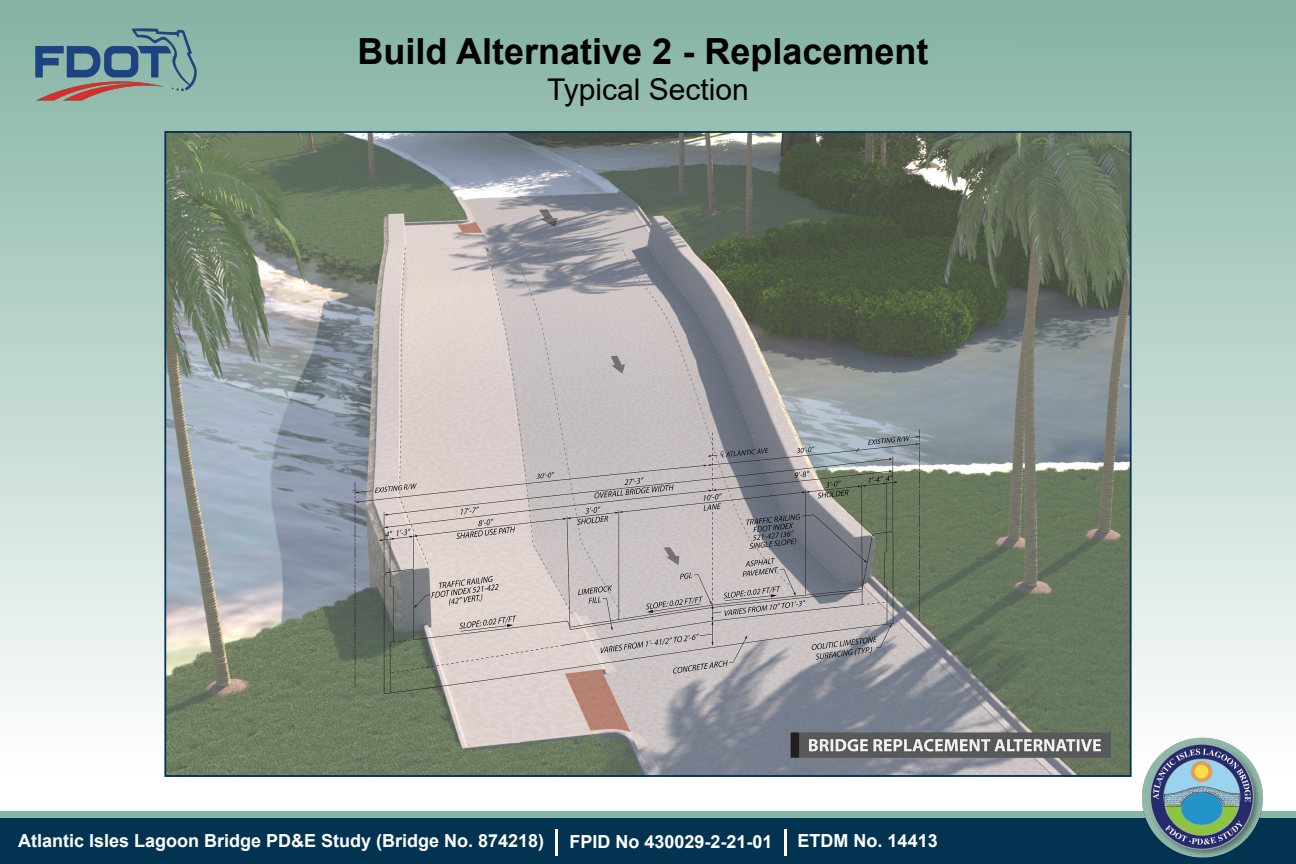
<style>
.page{position:relative;width:1296px;height:864px;background:#fff}
.page>*{position:absolute;margin:0;border:0;box-sizing:border-box;transform-origin:0 0}
.t1{font:700 36px "Arial";color:#000}
.t2{font:30px "Arial";color:#000}
.t3{font:700 18px "Arial";color:#fff}
</style>
<div class="page">
<div style="left:0;top:0;width:1296px;height:776px;background:linear-gradient(to bottom,#83b1a3,#fbfbfc)"></div>
<img style="left:167px;top:134px;width:962px;height:640px">
<div style="left:0;top:818px;width:1296px;height:46px;background:#023452"></div>
<div style="left:0;top:811px;width:1296px;height:7px;background:#86b4a5"></div>
<img style="left:1143px;top:736px;width:123px;height:122px">
<img style="left:30px;top:21px;width:172px;height:86px">
<hr style="left:555px;top:829px;width:3px;height:27px;background:#fff">
<hr style="left:784px;top:829px;width:3px;height:27px;background:#fff">
<h1 class="t1" style="left:358px;top:26px;width:572px">Build Alternative 2 - Replacement</h1>
<h2 class="t2" style="left:547px;top:69px;width:203px">Typical Section</h2>
<p class="t3" style="left:18px;top:828px;width:528px">Atlantic Isles Lagoon Bridge PD&amp;E Study (Bridge No. 874218)</p>
<p class="t3" style="left:570px;top:829px;width:205px">FPID No 430029-2-21-01</p>
<p class="t3" style="left:798px;top:828px;width:142px">ETDM No. 14413</p>
</div>
